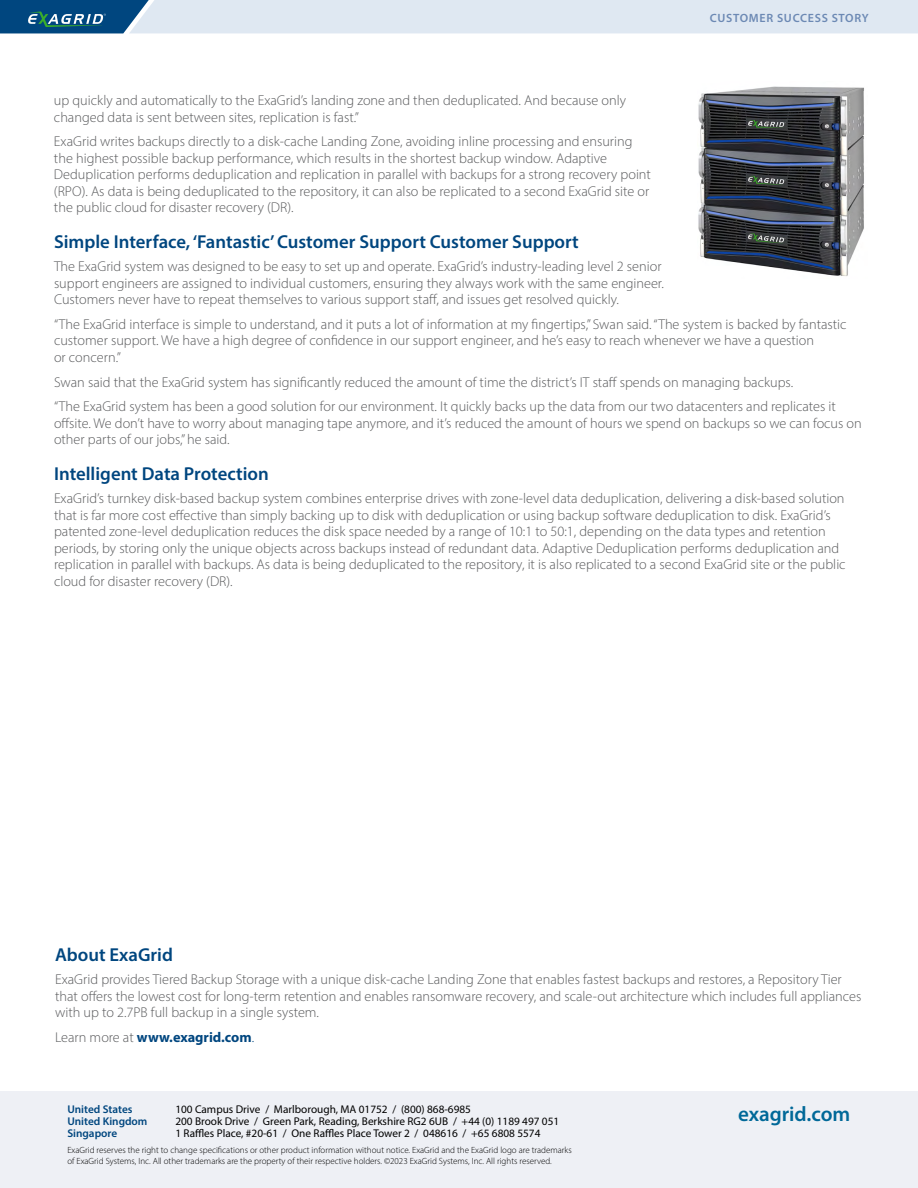
<style>
.page{position:relative;width:918px;height:1188px;background:#fff}
.page>*{position:absolute;margin:0;border:0;box-sizing:border-box;transform-origin:0 0}
.t1{font:600 21px "Myriad Pro";color:#006898}
.t2{font:600 18.75px "Myriad Pro";color:#00467f}
.t3{font:300 14.25px/16.5px "Myriad Pro";color:#58595b}
.t4{font:700 14.25px "Myriad Pro";color:#00467f}
.t5{font:600 12px "Myriad Pro";letter-spacing:.06em;color:#6c89b4}
.t6{font:11.25px "Myriad Pro";color:#000}
.t7{font:600 11.25px "Myriad Pro";color:#00467f}
.t8{font:300 9px/10.5px "Myriad Pro";color:#000}
.s1{font-weight:300;color:#58595b}
.s2{font-weight:300}
</style>
<div class="page">
<div style="left:0;top:1092px;width:918px;height:96px;background:#eef0f5"></div>
<svg style="left:0;top:0;width:918px;height:33px;background:#c0d2e1"></svg>
<img style="left:698px;top:86px;width:166px;height:190px">
<p class="t5" style="left:710px;top:10px;width:161px">CUSTOMER SUCCESS STORY</p>
<p class="t3" style="left:54px;top:92px;width:573px">up quickly and automatically to the ExaGrid’s landing zone and then deduplicated. And because only changed data is sent between sites, replication is fast.”</p>
<p class="t3" style="left:54px;top:133px;width:599px">ExaGrid writes backups directly to a disk-cache Landing Zone, avoiding inline processing and ensuring the highest possible backup performance, which results in the shortest backup window. Adaptive Deduplication performs deduplication and replication in parallel with backups for a strong recovery point (RPO). As data is being deduplicated to the repository, it can also be replicated to a second ExaGrid site or the public cloud for disaster recovery (DR).</p>
<h2 class="t2" style="left:54px;top:230px;width:526px">Simple Interface, ‘Fantastic’ Customer Support Customer Support</h2>
<p class="t3" style="left:54px;top:258px;width:612px">The ExaGrid system was designed to be easy to set up and operate. ExaGrid’s industry-leading level 2 senior support engineers are assigned to individual customers, ensuring they always work with the same engineer.<br>Customers never have to repeat themselves to various support staff, and issues get resolved quickly.</p>
<p class="t3" style="left:54px;top:316px;width:794px">“The ExaGrid interface is simple to understand, and it puts a lot of information at my fingertips,” Swan said. “The system is backed by fantastic customer support. We have a high degree of confidence in our support engineer, and he’s easy to reach whenever we have a question<br>or concern.”</p>
<p class="t3" style="left:54px;top:369px;width:783px;line-height:24.6px">Swan said that the ExaGrid system has significantly reduced the amount of time the district’s IT staff spends on managing backups.<br>“The ExaGrid system has been a good solution for our environment. It quickly backs up the data from our two datacenters and replicates it</p>
<p class="t3" style="left:54px;top:415px;width:809px">offsite. We don’t have to worry about managing tape anymore, and it’s reduced the amount of hours we spend on backups so we can focus on other parts of our jobs,” he said.</p>
<h2 class="t2" style="left:54px;top:462px;width:216px">Intelligent Data Protection</h2>
<p class="t3" style="left:54px;top:490px;width:793px">ExaGrid’s turnkey disk-based backup system combines enterprise drives with zone-level data deduplication, delivering a disk-based solution that is far more cost effective than simply backing up to disk with deduplication or using backup software deduplication to disk. ExaGrid’s patented zone-level deduplication reduces the disk space needed by a range of 10:1 to 50:1, depending on the data types and retention periods, by storing only the unique objects across backups instead of redundant data. Adaptive Deduplication performs deduplication and replication in parallel with backups. As data is being deduplicated to the repository, it is also replicated to a second ExaGrid site or the public cloud for disaster recovery (DR).</p>
<h2 class="t2" style="left:55px;top:943px;width:119px">About ExaGrid</h2>
<p class="t3" style="left:55px;top:971px;width:808px">ExaGrid provides Tiered Backup Storage with a unique disk-cache Landing Zone that enables fastest backups and restores, a Repository Tier that offers the lowest cost for long-term retention and enables ransomware recovery, and scale-out architecture which includes full appliances with up to 2.7PB full backup in a single system.</p>
<p class="t4" style="left:55px;top:1028px;width:201px"><span class="s1">Learn more at</span> www.exagrid.com<span class="s2">.</span></p>
<p class="t7" style="left:67px;top:1102px;width:67px">United States</p>
<p class="t6" style="left:175px;top:1103px;width:297px">100 Campus Drive / Marlborough, MA 01752 / (800) 868-6985</p>
<p class="t7" style="left:67px;top:1114px;width:82px">United Kingdom</p>
<p class="t6" style="left:175px;top:1115px;width:385px">200 Brook Drive / Green Park, Reading, Berkshire RG2 6UB / +44 (0) 1189 497 051</p>
<p class="t7" style="left:67px;top:1126px;width:51px">Singapore</p>
<p class="t6" style="left:175px;top:1127px;width:367px">1 Raffles Place, #20-61 / One Raffles Place Tower 2 / 048616 / +65 6808 5574</p>
<p class="t8" style="left:67px;top:1145px;width:506px">ExaGrid reserves the right to change specifications or other product information without notice. ExaGrid and the ExaGrid logo are trademarks of ExaGrid Systems, Inc. All other trademarks are the property of their respective holders. ©2023 ExaGrid Systems, Inc. All rights reserved.</p>
<h1 class="t1" style="left:738px;top:1100px;width:114px">exagrid.com</h1>
</div>
